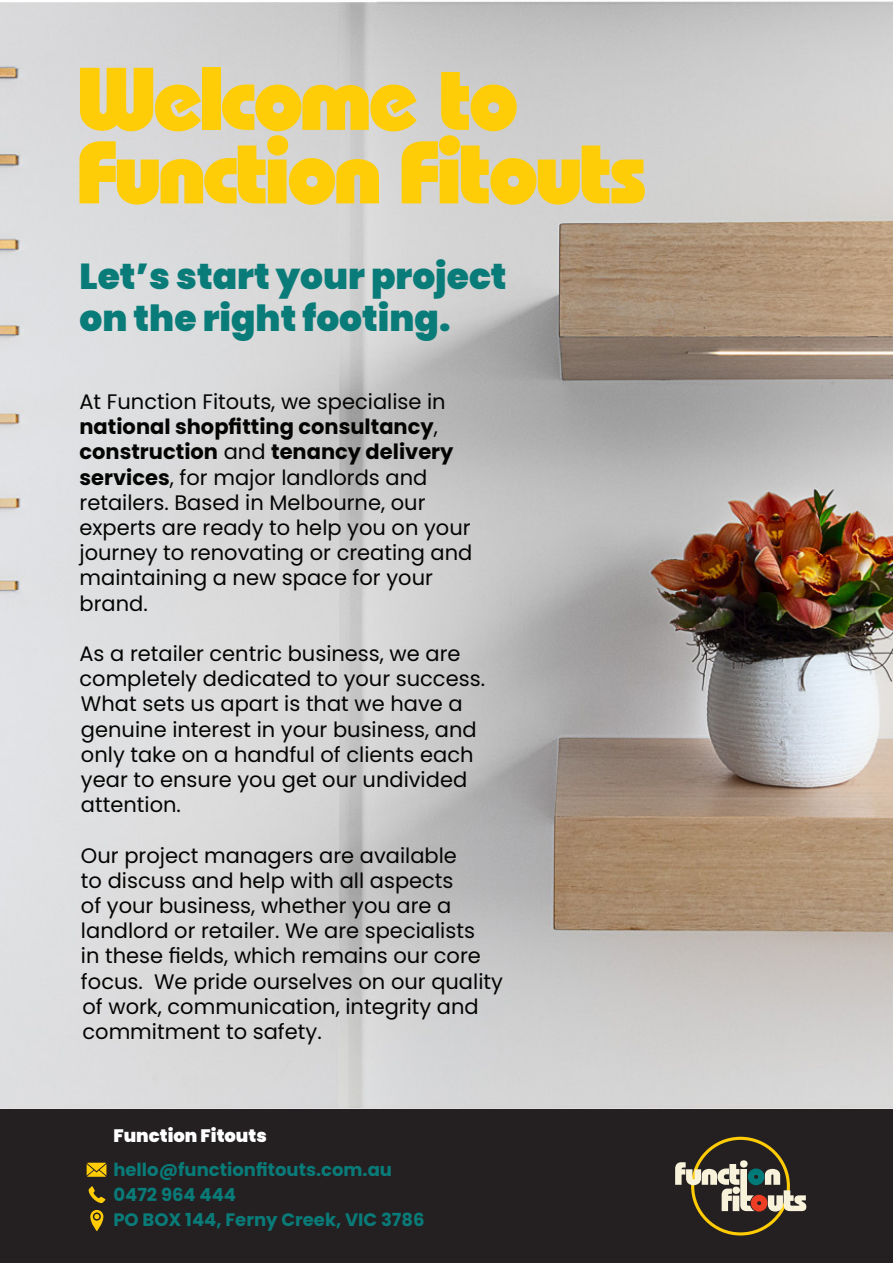
<style>
.page{position:relative;width:893px;height:1263px;background:#fff}
.page>*{position:absolute;margin:0;border:0;box-sizing:border-box;transform-origin:0 0}
.t1{font:300 97.5px "Bauhaus";color:#fecd08}
.t2{font:900 36px "Poppins";color:#097b78}
.t3{font:21px/25.2px "Poppins";color:#040503}
.t4{font:700 18px/25px "Poppins";color:#097b78}
.t5{font:900 18px "Poppins";color:#fff}
.s1{font-weight:700}
</style>
<div class="page">
<img style="left:0;top:1px;width:893px;height:1108px">
<div style="left:0;top:1109px;width:893px;height:154px;background:#241f21"></div>
<svg style="left:90px;top:1210px;width:13px;height:21px"></svg>
<svg style="left:87px;top:1163px;width:19px;height:14px"></svg>
<div style="left:691px;top:1137px;width:99px;height:98px;border:3px solid #ffcc05;border-radius:50%"></div>
<svg style="left:675px;top:1160px;width:131px;height:51px"></svg>
<svg style="left:89px;top:1186px;width:16px;height:17px"></svg>
<p class="t1" style="left:80px;top:48px;width:440px">Welcome to</p>
<p class="t1" style="left:80px;top:122px;width:569px">Function Fitouts</p>
<p class="t2" style="left:80px;top:255px;width:429px">Let’s start your project</p>
<p class="t2" style="left:80px;top:297px;width:372px">on the right footing.</p>
<p class="t3" style="left:80px;top:389px;width:394px">At Function Fitouts, we specialise in <span class="s1">national shopfitting consultancy</span>, <span class="s1">construction</span> and <span class="s1">tenancy delivery services</span>, for major landlords and retailers. Based in Melbourne, our experts are ready to help you on your journey to renovating or creating and maintaining a new space for your brand.</p>
<p class="t3" style="left:80px;top:641px;width:407px">As a retailer centric business, we are completely dedicated to your success.<br>What sets us apart is that we have a genuine interest in your business, and only take on a handful of clients each year to ensure you get our undivided attention.</p>
<p class="t3" style="left:81px;top:843px;width:423px">Our project managers are available<br>to discuss and help with all aspects<br>of your business, whether you are a landlord or retailer. We are specialists<br>in these fields, which remains our core focus. We pride ourselves on our quality of work, communication, integrity and commitment to safety.</p>
<p class="t5" style="left:113px;top:1125px;width:155px">Function Fitouts</p>
<p class="t4" style="left:113px;top:1157px;width:313px">hello@functionfitouts.com.au<br>0472 964 444<br>PO BOX 144, Ferny Creek, VIC 3786</p>
</div>
